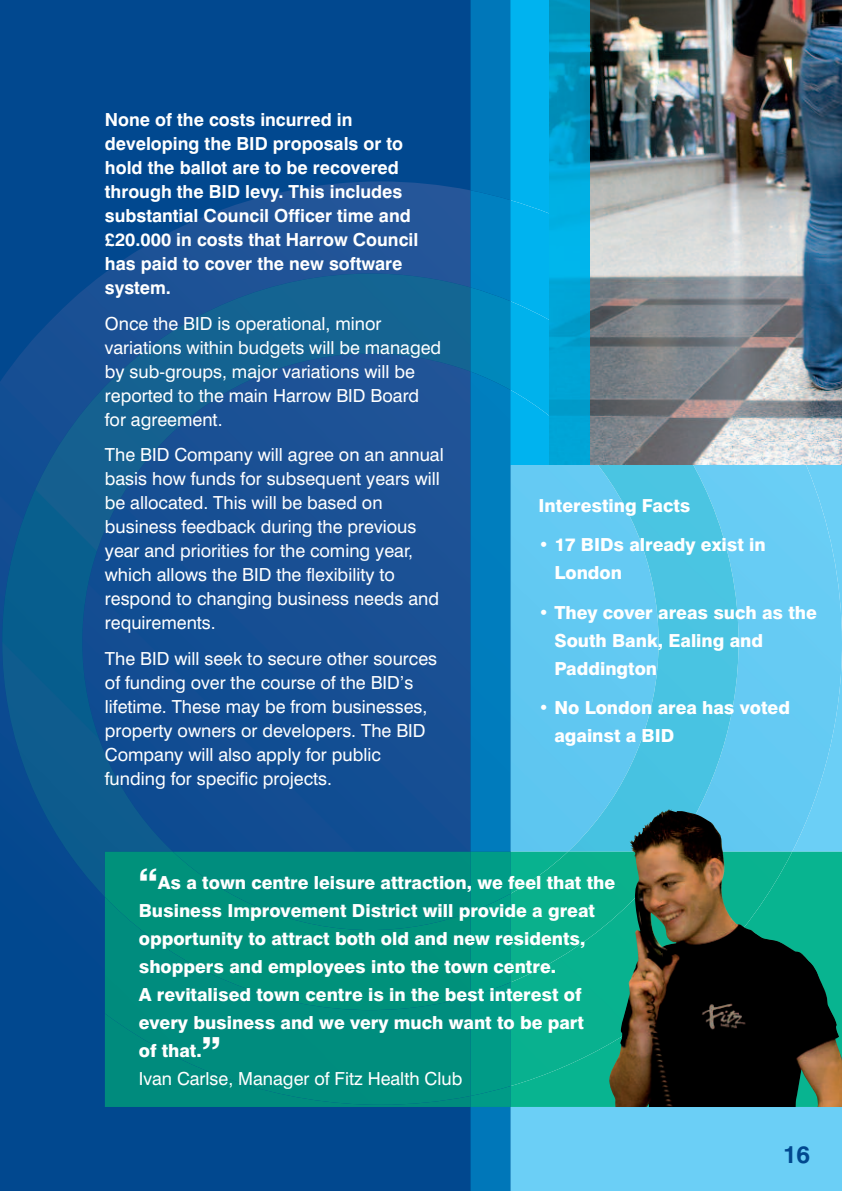
<style>
.page{position:relative;width:842px;height:1191px;background:#fff}
.page>*{position:absolute;margin:0;border:0;box-sizing:border-box;transform-origin:0 0}
.t1{font:700 24px "Swiss 721 BT";color:#01488f}
.t2{font:18px/24px "Swiss 721 BT";color:#fff}
.t3{font:800 18px/28px "Swiss 721 BT";color:#fff}
.t4{font:700 18px/24px "Swiss 721 BT";color:#fff}
.s1{font-size:36px}
.s2{font-weight:400}
</style>
<div class="page">
<div style="left:0;top:0;width:510px;height:1191px;background:#01488f"></div>
<img style="left:0;top:181px;width:471px;height:721px">
<img style="left:2px;top:273px;width:469px;height:624px">
<div style="left:510px;top:1107px;width:332px;height:84px;background:#6bcff6"></div>
<div style="left:471px;top:0;width:39px;height:1191px;background:#0077b9"></div>
<div style="left:510px;top:465px;width:40px;height:386px;background:#60c7f1"></div>
<div style="left:738px;top:464px;width:104px;height:345px;background:#66cbf3"></div>
<img style="left:471px;top:390px;width:39px;height:503px">
<div style="left:471px;top:190px;width:39px;height:97px;background:#0080c0"></div>
<img style="left:550px;top:464px;width:188px;height:387px">
<img style="left:471px;top:287px;width:39px;height:103px">
<img style="left:590px;top:0;width:252px;height:464px">
<div style="left:510px;top:0;width:40px;height:200px;background:#00b3ef"></div>
<div style="left:510px;top:416px;width:80px;height:49px;background:#00b3ef"></div>
<div style="left:510px;top:200px;width:40px;height:101px;background:#00b3ef"></div>
<div style="left:510px;top:301px;width:40px;height:115px;background:#00b2ec"></div>
<img style="left:550px;top:0;width:40px;height:464px">
<div style="left:105px;top:902px;width:366px;height:111px;background:#008c7e"></div>
<div style="left:110px;top:851px;width:361px;height:159px;background:#00917b"></div>
<div style="left:510px;top:1086px;width:98px;height:21px;background:#08b490"></div>
<div style="left:105px;top:1013px;width:405px;height:94px;background:#008c7e"></div>
<div style="left:510px;top:982px;width:98px;height:104px;background:#09b18f"></div>
<div style="left:471px;top:996px;width:39px;height:100px;background:#009b87"></div>
<div style="left:510px;top:851px;width:98px;height:131px;background:#0ab08c"></div>
<div style="left:471px;top:893px;width:39px;height:103px;background:#009f86"></div>
<img style="left:608px;top:809px;width:234px;height:298px">
<p class="t4" style="left:105px;top:110px;width:315px">None of the costs incurred in developing the BID proposals or to hold the ballot are to be recovered through the BID levy. This includes substantial Council Officer time and £20.000 in costs that Harrow Council has paid to cover the new software system.</p>
<p class="t2" style="left:105px;top:313px;width:338px">Once the BID is operational, minor variations within budgets will be managed by sub-groups, major variations will be reported to the main Harrow BID Board for agreement.</p>
<p class="t2" style="left:105px;top:444px;width:340px">The BID Company will agree on an annual basis how funds for subsequent years will be allocated. This will be based on business feedback during the previous year and priorities for the coming year, which allows the BID the flexibility to respond to changing business needs and requirements.</p>
<p class="t2" style="left:105px;top:648px;width:334px">The BID will seek to secure other sources of funding over the course of the BID’s lifetime. These may be from businesses, property owners or developers. The BID Company will also apply for public funding for specific projects.</p>
<p class="t3" style="left:539px;top:493px;width:153px">Interesting Facts</p>
<p class="t3" style="left:554px;top:533px;width:213px;text-indent:-16px">• 17 BIDs already exist in<br>London</p>
<p class="t3" style="left:554px;top:600px;width:264px;text-indent:-16px">• They cover areas such as the<br>South Bank, Ealing and<br>Paddington</p>
<p class="t3" style="left:554px;top:695px;width:237px;text-indent:-16px">• No London area has voted against a BID</p>
<p class="t3" style="left:139px;top:870px;width:478px"><span class="s1">“</span>As a town centre leisure attraction, we feel that the Business Improvement District will provide a great opportunity to attract both old and new residents, shoppers and employees into the town centre.<br>A revitalised town centre is in the best interest of every business and we very much want to be part<br>of that.<span class="s1">”<br></span><span class="s2">Ivan Carlse, Manager of Fitz Health Club</span></p>
<h1 class="t1" style="left:783px;top:1145px;width:29px">16</h1>
</div>
